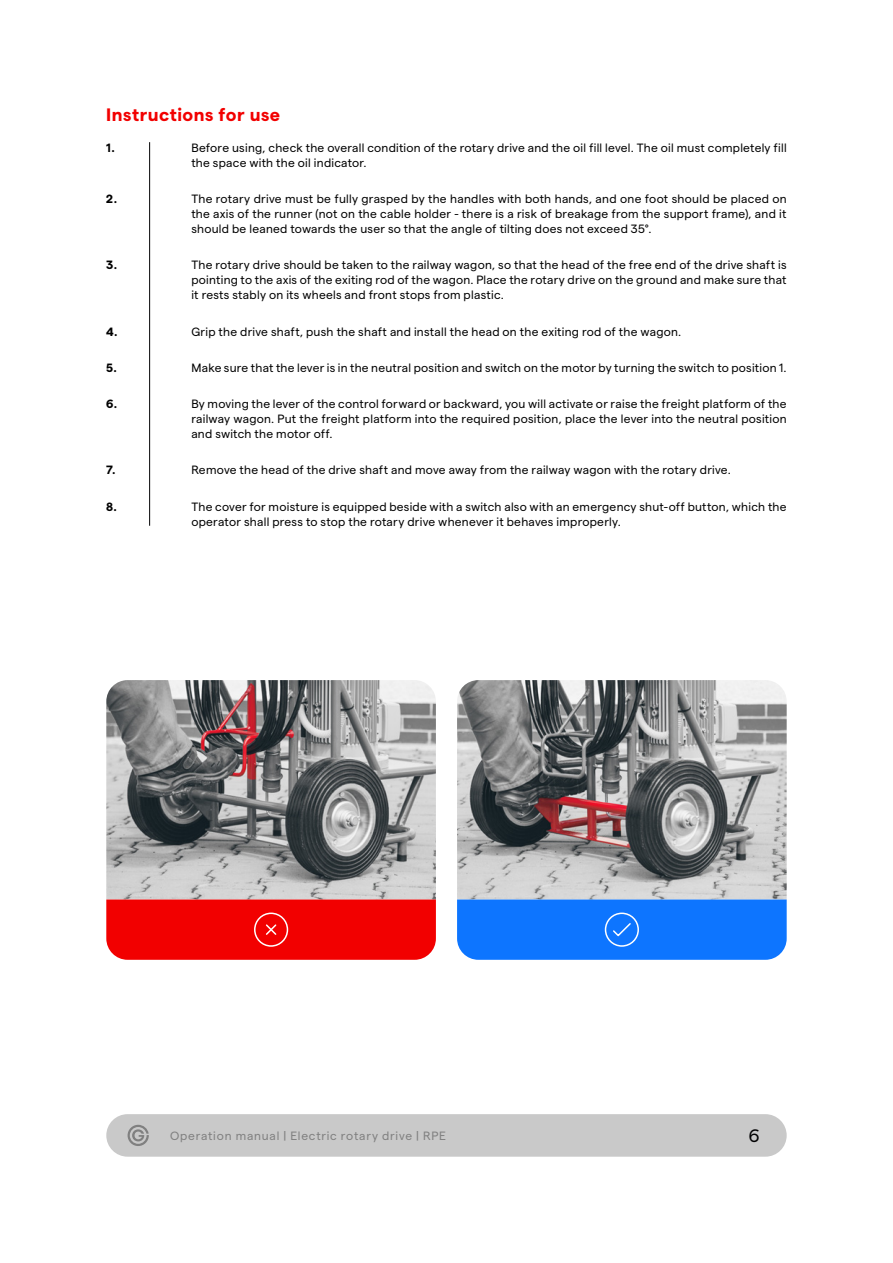
<style>
.page{position:relative;width:893px;height:1263px;background:#fff}
.page>*{position:absolute;margin:0;border:0;box-sizing:border-box;transform-origin:0 0}
.t1{font:700 18px "Matter";letter-spacing:.03em;color:#f20000}
.t2{font:18px "Matter";color:#020203}
.t3{font:12px/15px "Matter";letter-spacing:.02em;color:#000;text-align:justify}
.t4{font:12px "Matter";letter-spacing:.065em;color:#808080}
.t5{font:700 12px "Matter";color:#000}
</style>
<div class="page">
<div style="left:106px;top:1114px;width:681px;height:43px;background:#c9c9c9;border-radius:21px"></div>
<svg style="left:128px;top:1125px;width:21px;height:21px"></svg>
<hr style="left:149px;top:142px;width:1px;height:384px;background:#020203">
<img style="left:106px;top:680px;width:330px;height:219px">
<img style="left:457px;top:680px;width:330px;height:219px">
<svg style="left:106px;top:899px;width:330px;height:61px"></svg>
<div style="left:457px;top:899px;width:330px;height:61px;background:#0d75ff"></div>
<p class="t1" style="left:106px;top:101px;width:175px">Instructions for use</p>
<p class="t5" style="left:106px;top:139px;width:10px">1.</p>
<p class="t3" style="left:191px;top:139px;width:597px">Before using, check the overall condition of the rotary drive and the oil fill level. The oil must completely fill the space with the oil indicator.</p>
<p class="t5" style="left:106px;top:190px;width:12px">2.</p>
<p class="t3" style="left:191px;top:190px;width:597px">The rotary drive must be fully grasped by the handles with both hands, and one foot should be placed on the axis of the runner (not on the cable holder - there is a risk of breakage from the support frame), and it should be leaned towards the user so that the angle of tilting does not exceed 35°.</p>
<p class="t5" style="left:106px;top:256px;width:12px">3.</p>
<p class="t3" style="left:191px;top:257px;width:597px">The rotary drive should be taken to the railway wagon, so that the head of the free end of the drive shaft is pointing to the axis of the exiting rod of the wagon. Place the rotary drive on the ground and make sure that it rests stably on its wheels and front stops from plastic.</p>
<p class="t5" style="left:106px;top:323px;width:13px">4.</p>
<p class="t3" style="left:191px;top:323px;width:491px">Grip the drive shaft, push the shaft and install the head on the exiting rod of the wagon.</p>
<p class="t5" style="left:106px;top:359px;width:12px">5.</p>
<p class="t3" style="left:191px;top:359px;width:597px">Make sure that the lever is in the neutral position and switch on the motor by turning the switch to position 1.</p>
<p class="t5" style="left:106px;top:395px;width:13px">6.</p>
<p class="t3" style="left:191px;top:395px;width:597px">By moving the lever of the control forward or backward, you will activate or raise the freight platform of the railway wagon. Put the freight platform into the required position, place the lever into the neutral position and switch the motor off.</p>
<p class="t5" style="left:106px;top:461px;width:11px">7.</p>
<p class="t3" style="left:191px;top:462px;width:541px">Remove the head of the drive shaft and move away from the railway wagon with the rotary drive.</p>
<p class="t5" style="left:106px;top:498px;width:12px">8.</p>
<p class="t3" style="left:191px;top:498px;width:597px">The cover for moisture is equipped beside with a switch also with an emergency shut-off button, which the operator shall press to stop the rotary drive whenever it behaves improperly.</p>
<p class="t4" style="left:170px;top:1127px;width:277px">Operation manual | Electric rotary drive | RPE</p>
<h1 class="t2" style="left:749px;top:1122px;width:12px">6</h1>
</div>
